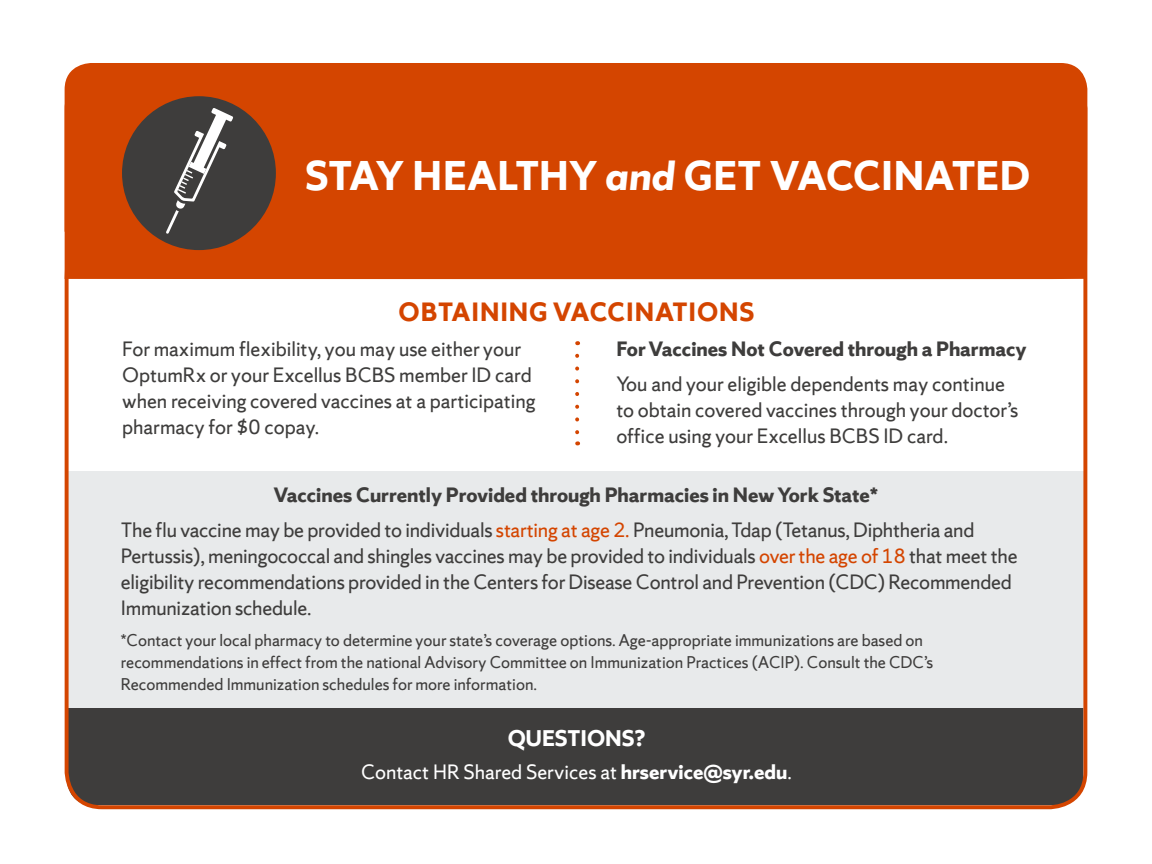
<style>
.page{position:relative;width:1152px;height:864px;background:#fff}
.page>*{position:absolute;margin:0;border:0;box-sizing:border-box;transform-origin:0 0}
.head{font:700 44px "Sherman Sans";color:#fff}
.subhead{font:700 28px "Sherman Sans";letter-spacing:.03em;color:#d44500}
.body_copy{font:700 24px "Sherman Sans";color:#fff}
.body_copy-2{font:22px/26px "Sherman Sans";letter-spacing:-.01em;color:#3e3d3c}
.subhead_2{font:700 22px "Sherman Sans";color:#3e3d3c}
.body_copy-3{font:22px "Sherman Sans";color:#fff}
.note{font:18px/22px "Sherman Sans";color:#3e3d3c}
.s1{font-style:italic}
.s2{color:#d44500}
.s3{font-weight:700}
</style>
<div class="page">
<div style="left:67px;top:707px;width:1016px;height:98px;background:#3e3d3c"></div>
<div style="left:67px;top:471px;width:1020px;height:236px;background:#e8eaeb"></div>
<svg style="left:575px;top:356px;width:4px;height:89px"></svg>
<div style="left:65px;top:63px;width:1022px;height:217px;background:#d44500"></div>
<div style="left:122px;top:96px;width:154px;height:154px;background:#3e3d3c;border-radius:50%"></div>
<svg style="left:166px;top:108px;width:67px;height:126px"></svg>
<h1 class="head" style="left:305px;top:149px;width:726px">STAY HEALTHY <span class="s1">and</span> GET VACCINATED</h1>
<h2 class="subhead" style="left:399px;top:294px;width:357px">OBTAINING VACCINATIONS</h2>
<p class="body_copy-2" style="left:122px;top:336px;width:415px">For maximum flexibility, you may use either your OptumRx or your Excellus BCBS member ID card when receiving covered vaccines at a participating pharmacy for $0 copay.</p>
<h3 class="subhead_2" style="left:616px;top:335px;width:412px">For Vaccines Not Covered through a Pharmacy</h3>
<p class="body_copy-2" style="left:616px;top:371px;width:404px">You and your eligible dependents may continue to obtain covered vaccines through your doctor’s office using your Excellus BCBS ID card.</p>
<h3 class="subhead_2" style="left:274px;top:481px;width:606px">Vaccines Currently Provided through Pharmacies in New York State*</h3>
<p class="body_copy-2" style="left:121px;top:517px;width:898px">The flu vaccine may be provided to individuals <span class="s2">starting at age 2.</span> Pneumonia, Tdap (Tetanus, Diphtheria and Pertussis), meningococcal and shingles vaccines may be provided to individuals <span class="s2">over the age of 18</span> that meet the eligibility recommendations provided in the Centers for Disease Control and Prevention (CDC) Recommended Immunization schedule.</p>
<p class="note" style="left:121px;top:629px;width:814px">*Contact your local pharmacy to determine your state’s coverage options. Age-appropriate immunizations are based on recommendations in effect from the national Advisory Committee on Immunization Practices (ACIP). Consult the CDC’s<br>Recommended Immunization schedules for more information.</p>
<p class="body_copy" style="left:508px;top:724px;width:139px">QUESTIONS?</p>
<p class="body_copy-3" style="left:361px;top:759px;width:432px">Contact HR Shared Services at <span class="s3">hrservice@syr.edu</span>.</p>
</div>
